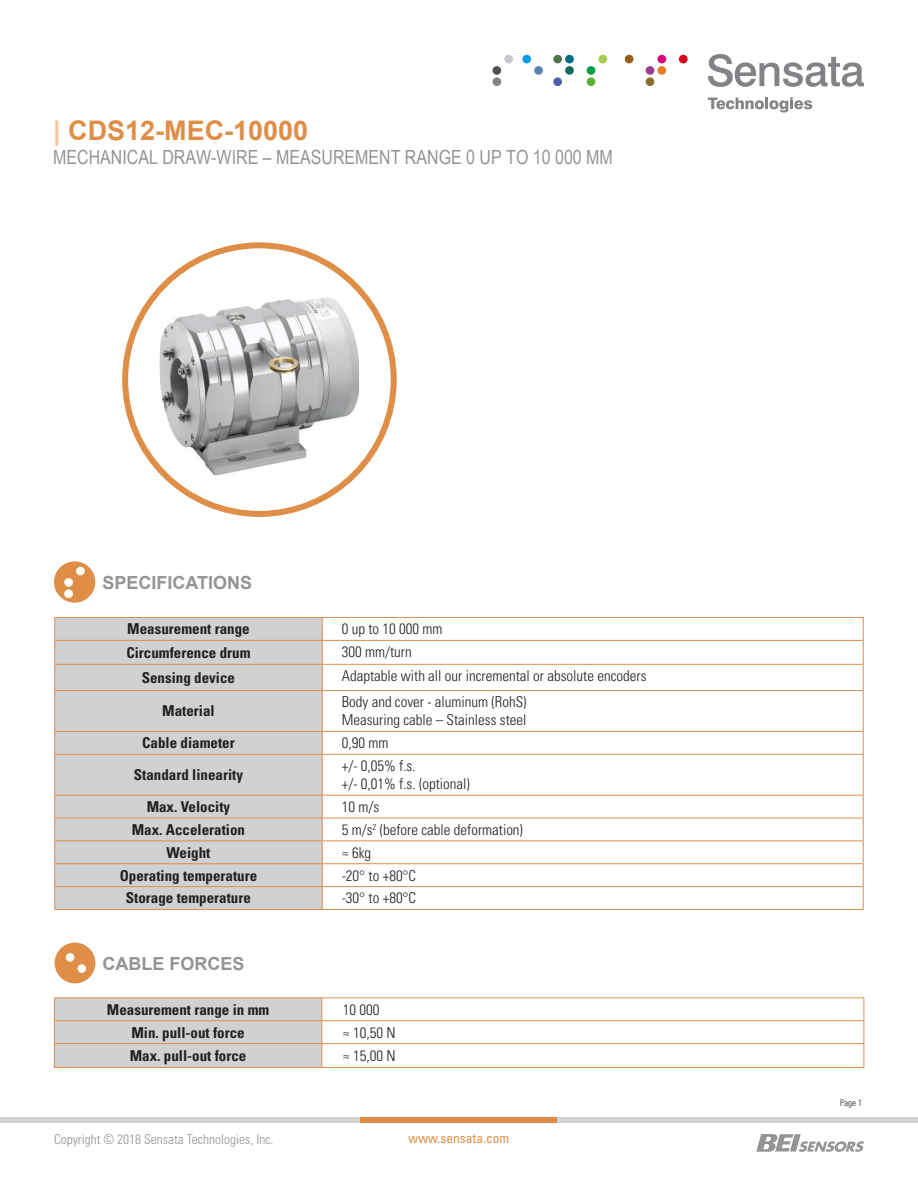
<style>
.page{position:relative;width:918px;height:1188px;background:#fff}
.page>*{position:absolute;margin:0;border:0;box-sizing:border-box;transform-origin:0 0}
.t1{font:700 27px "Arial";color:#df8e48}
.t2{font:19.5px "Arial Narrow";color:#929496}
.t3{font:700 18px "Arial";color:#929496}
.t4{font:300 condensed 15px "Univers LT Std";color:#231f20}
.t5{font:700 condensed 15px "Univers LT Std";color:#231f20}
.t6{font:300 condensed 13.5px "Univers LT Std";color:#929496}
.t7{font:condensed 13.5px "Univers LT Std";color:#df8e48}
.t8{font:300 condensed 9px "Univers LT Std";color:#231f20}
.s1{color:#fcc397}
</style>
<div class="page">
<svg style="left:708px;top:54px;width:156px;height:33px"></svg>
<svg style="left:708px;top:97px;width:104px;height:15px"></svg>
<div style="left:492px;top:77px;width:9px;height:9px;background:#828287;border-radius:50%"></div>
<div style="left:522px;top:55px;width:9px;height:8px;background:#009eed;border-radius:50%"></div>
<div style="left:534px;top:66px;width:9px;height:9px;background:#5982b0;border-radius:50%"></div>
<div style="left:553px;top:55px;width:9px;height:8px;background:#4f784a;border-radius:50%"></div>
<div style="left:565px;top:55px;width:9px;height:8px;background:#006b87;border-radius:50%"></div>
<div style="left:565px;top:66px;width:9px;height:9px;background:#146b5c;border-radius:50%"></div>
<div style="left:553px;top:77px;width:9px;height:9px;background:#4f61ad;border-radius:50%"></div>
<div style="left:598px;top:55px;width:9px;height:8px;background:#a1cc52;border-radius:50%"></div>
<div style="left:587px;top:66px;width:8px;height:9px;background:#009e45;border-radius:50%"></div>
<div style="left:587px;top:77px;width:8px;height:9px;background:#59b030;border-radius:50%"></div>
<div style="left:657px;top:55px;width:9px;height:8px;background:#d9007a;border-radius:50%"></div>
<div style="left:646px;top:66px;width:8px;height:9px;background:#9c3d91;border-radius:50%"></div>
<div style="left:657px;top:66px;width:9px;height:9px;background:#e87a2b;border-radius:50%"></div>
<div style="left:646px;top:77px;width:8px;height:9px;background:#8c7029;border-radius:50%"></div>
<div style="left:679px;top:55px;width:9px;height:8px;background:#d90017;border-radius:50%"></div>
<div style="left:504px;top:55px;width:9px;height:8px;background:#c7c9cc;border-radius:50%"></div>
<div style="left:492px;top:66px;width:9px;height:9px;background:#525254;border-radius:50%"></div>
<div style="left:625px;top:55px;width:9px;height:8px;background:#995c1a;border-radius:50%"></div>
<div style="left:0;top:1117px;width:918px;height:6px;background:#d0d1d3"></div>
<div style="left:361px;top:1117px;width:196px;height:6px;background:#df8e48"></div>
<svg style="left:756px;top:1134px;width:108px;height:18px"></svg>
<div style="left:55px;top:943px;width:40px;height:40px;background:#df8e48;border-radius:50%"></div>
<div style="left:66px;top:953px;width:8px;height:9px;background:#fff;border-radius:50%"></div>
<div style="left:77px;top:964px;width:9px;height:9px;background:#fff;border-radius:50%"></div>
<div style="left:54px;top:561px;width:41px;height:42px;background:#df8e48;border-radius:50%"></div>
<div style="left:76px;top:567px;width:9px;height:8px;background:#fff;border-radius:50%"></div>
<div style="left:64px;top:578px;width:9px;height:9px;background:#fff;border-radius:50%"></div>
<div style="left:64px;top:589px;width:9px;height:9px;background:#fff;border-radius:50%"></div>
<div style="left:55px;top:618px;width:267px;height:291px;background:#d0d1d3"></div>
<hr style="left:54px;top:617px;width:268px;height:1px;background:#df8e48">
<hr style="left:322px;top:617px;width:542px;height:1px;background:#df8e48">
<svg style="left:54px;top:618px;width:1px;height:72px"></svg>
<hr style="left:54px;top:691px;width:1px;height:40px;background:#df8e48">
<svg style="left:54px;top:732px;width:1px;height:22px"></svg>
<hr style="left:54px;top:755px;width:1px;height:40px;background:#df8e48">
<svg style="left:54px;top:796px;width:1px;height:113px"></svg>
<hr style="left:54px;top:640px;width:268px;height:1px;background:#df8e48">
<hr style="left:54px;top:664px;width:268px;height:1px;background:#df8e48">
<hr style="left:54px;top:690px;width:268px;height:1px;background:#df8e48">
<hr style="left:54px;top:731px;width:268px;height:1px;background:#df8e48">
<hr style="left:54px;top:754px;width:268px;height:1px;background:#df8e48">
<hr style="left:54px;top:795px;width:268px;height:1px;background:#df8e48">
<hr style="left:54px;top:818px;width:268px;height:1px;background:#df8e48">
<hr style="left:54px;top:841px;width:268px;height:1px;background:#df8e48">
<hr style="left:54px;top:863px;width:268px;height:1px;background:#df8e48">
<hr style="left:54px;top:886px;width:268px;height:1px;background:#df8e48">
<hr style="left:54px;top:909px;width:268px;height:1px;background:#df8e48">
<svg style="left:322px;top:618px;width:1px;height:72px"></svg>
<hr style="left:322px;top:691px;width:1px;height:40px;background:#df8e48">
<svg style="left:322px;top:732px;width:1px;height:22px"></svg>
<hr style="left:322px;top:755px;width:1px;height:40px;background:#df8e48">
<svg style="left:322px;top:796px;width:1px;height:113px"></svg>
<hr style="left:322px;top:640px;width:542px;height:1px;background:#df8e48">
<svg style="left:863px;top:618px;width:1px;height:72px"></svg>
<hr style="left:863px;top:691px;width:1px;height:40px;background:#df8e48">
<svg style="left:863px;top:732px;width:1px;height:22px"></svg>
<hr style="left:863px;top:755px;width:1px;height:40px;background:#df8e48">
<svg style="left:863px;top:796px;width:1px;height:113px"></svg>
<hr style="left:322px;top:664px;width:542px;height:1px;background:#df8e48">
<hr style="left:322px;top:690px;width:542px;height:1px;background:#df8e48">
<hr style="left:322px;top:731px;width:542px;height:1px;background:#df8e48">
<hr style="left:322px;top:754px;width:542px;height:1px;background:#df8e48">
<hr style="left:322px;top:795px;width:542px;height:1px;background:#df8e48">
<hr style="left:322px;top:818px;width:542px;height:1px;background:#df8e48">
<hr style="left:322px;top:841px;width:542px;height:1px;background:#df8e48">
<hr style="left:322px;top:863px;width:542px;height:1px;background:#df8e48">
<hr style="left:322px;top:886px;width:542px;height:1px;background:#df8e48">
<hr style="left:322px;top:909px;width:542px;height:1px;background:#df8e48">
<hr style="left:322px;top:998px;width:542px;height:1px;background:#df8e48">
<svg style="left:54px;top:998px;width:268px;height:70px;background:#d0ccca"></svg>
<hr style="left:322px;top:1020px;width:542px;height:1px;background:#df8e48">
<svg style="left:864px;top:998px;width:1px;height:69px"></svg>
<hr style="left:322px;top:1043px;width:542px;height:1px;background:#df8e48">
<hr style="left:322px;top:1067px;width:542px;height:1px;background:#df8e48">
<img style="left:160px;top:298px;width:199px;height:177px">
<div style="left:122px;top:242px;width:275px;height:275px;border:6px solid #df8e48;border-radius:50%"></div>
<p class="t1" style="left:53px;top:113px;width:257px"><span class="s1">|</span> CDS12-MEC-10000</p>
<p class="t2" style="left:53px;top:143px;width:561px">MECHANICAL DRAW-WIRE – MEASUREMENT RANGE 0 UP TO 10 000 MM</p>
<p class="t3" style="left:102px;top:570px;width:151px">SPECIFICATIONS</p>
<p class="t5" style="left:127px;top:620px;width:124px">Measurement range</p>
<p class="t4" style="left:342px;top:620px;width:102px">0 up to 10 000 mm</p>
<p class="t5" style="left:126px;top:643px;width:126px">Circumference drum</p>
<p class="t4" style="left:342px;top:643px;width:71px">300 mm/turn</p>
<p class="t5" style="left:142px;top:668px;width:95px">Sensing device</p>
<p class="t4" style="left:342px;top:667px;width:306px">Adaptable with all our incremental or absolute encoders</p>
<p class="t5" style="left:162px;top:702px;width:54px">Material</p>
<p class="t4" style="left:342px;top:693px;width:186px">Body and cover - aluminum (RohS)</p>
<p class="t4" style="left:342px;top:711px;width:186px">Measuring cable – Stainless steel</p>
<p class="t5" style="left:142px;top:734px;width:94px">Cable diameter</p>
<p class="t4" style="left:342px;top:734px;width:48px">0,90 mm</p>
<p class="t5" style="left:134px;top:766px;width:111px">Standard linearity</p>
<p class="t4" style="left:342px;top:757px;width:76px">+/- 0,05% f.s.</p>
<p class="t4" style="left:342px;top:775px;width:130px">+/- 0,01% f.s. (optional)</p>
<p class="t5" style="left:147px;top:797px;width:85px">Max. Velocity</p>
<p class="t4" style="left:342px;top:798px;width:39px">10 m/s</p>
<p class="t5" style="left:132px;top:820px;width:115px">Max. Acceleration</p>
<p class="t4" style="left:342px;top:821px;width:183px">5 m/s<sup>2</sup> (before cable deformation)</p>
<p class="t5" style="left:167px;top:843px;width:45px">Weight</p>
<p class="t4" style="left:342px;top:843px;width:31px">≈ 6kg</p>
<p class="t5" style="left:120px;top:866px;width:139px">Operating temperature</p>
<p class="t4" style="left:342px;top:866px;width:76px">-20° to +80°C</p>
<p class="t5" style="left:126px;top:889px;width:126px">Storage temperature</p>
<p class="t4" style="left:342px;top:889px;width:76px">-30° to +80°C</p>
<p class="t3" style="left:102px;top:951px;width:144px">CABLE FORCES</p>
<p class="t5" style="left:107px;top:1000px;width:164px">Measurement range in mm</p>
<p class="t4" style="left:343px;top:1000px;width:38px">10 000</p>
<p class="t5" style="left:131px;top:1023px;width:115px">Min. pull-out force</p>
<p class="t4" style="left:343px;top:1023px;width:54px">≈ 10,50 N</p>
<p class="t5" style="left:130px;top:1046px;width:118px">Max. pull-out force</p>
<p class="t4" style="left:343px;top:1047px;width:54px">≈ 15,00 N</p>
<p class="t6" style="left:54px;top:1131px;width:221px">Copyright © 2018 Sensata Technologies, Inc.</p>
<p class="t7" style="left:409px;top:1130px;width:102px">www.sensata.com</p>
<p class="t8" style="left:840px;top:1098px;width:23px">Page 1</p>
</div>
